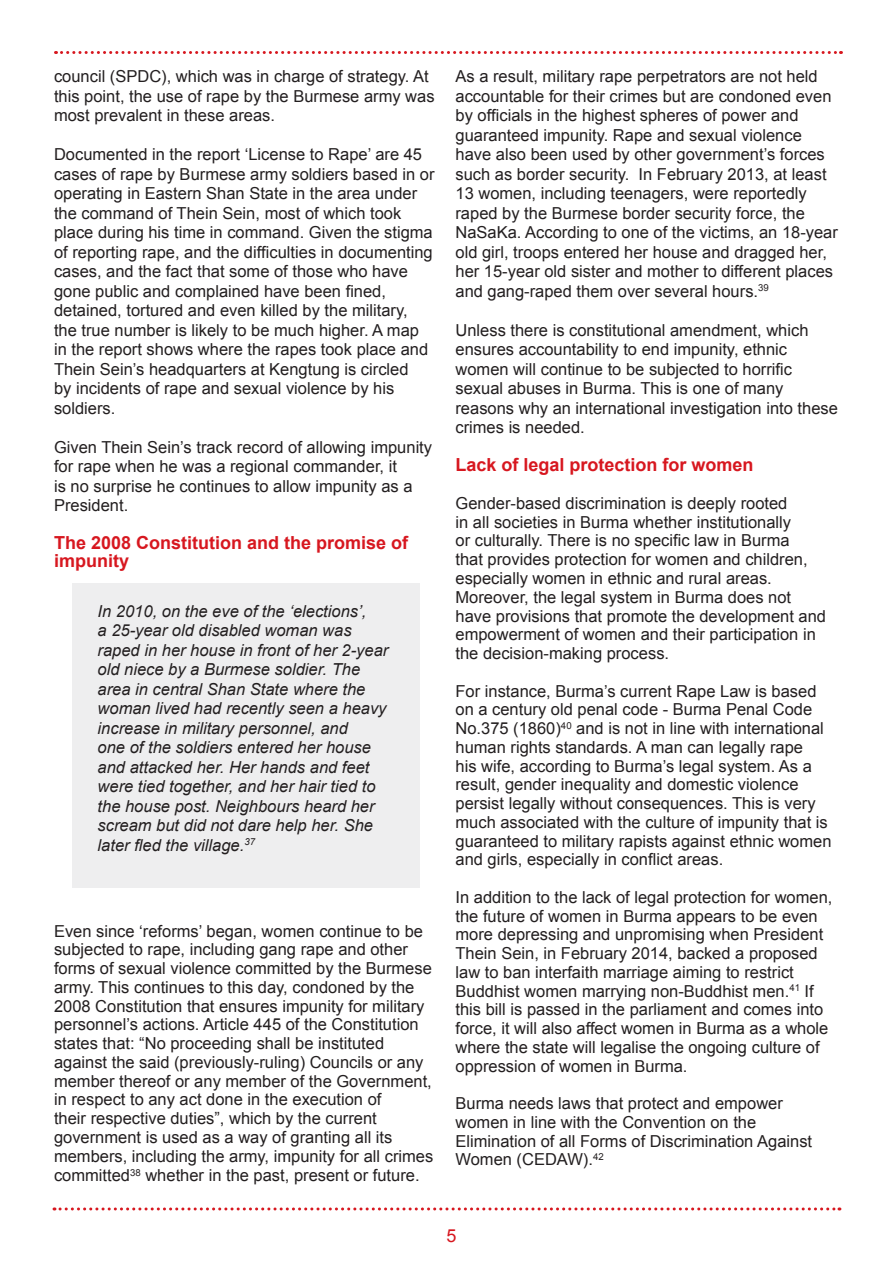
<style>
.page{position:relative;width:893px;height:1263px;background:#fff}
.page>*{position:absolute;margin:0;border:0;box-sizing:border-box;transform-origin:0 0}
.t1{font:700 18px/18px "Arial";color:#d7171f}
.t2{font:18px "Arial";color:#d7171f}
.t3{font:16.5px/18.8px "Arial";color:#231f20}
.t4{font:italic 16.5px/19.5px "Arial";color:#231f20}
</style>
<div class="page">
<svg style="left:54px;top:1207px;width:786px;height:3px"></svg>
<svg style="left:56px;top:51px;width:785px;height:3px"></svg>
<div style="left:72px;top:584px;width:347px;height:304px;background:#eeeeef"></div>
<p class="t3" style="left:54px;top:67px;width:382px;line-height:19.5px">council (SPDC), which was in charge of strategy. At this point, the use of rape by the Burmese army was most prevalent in these areas.</p>
<p class="t3" style="left:54px;top:145px;width:382px;line-height:19.5px">Documented in the report ‘License to Rape’ are 45 cases of rape by Burmese army soldiers based in or operating in Eastern Shan State in the area under the command of Thein Sein, most of which took place during his time in command. Given the stigma of reporting rape, and the difficulties in documenting cases, and the fact that some of those who have gone public and complained have been fined, detained, tortured and even killed by the military, the true number is likely to be much higher. A map in the report shows where the rapes took place and Thein Sein’s headquarters at Kengtung is circled<br>by incidents of rape and sexual violence by his soldiers.</p>
<p class="t3" style="left:54px;top:437px;width:380px;line-height:19.5px">Given Thein Sein’s track record of allowing impunity for rape when he was a regional commander, it<br>is no surprise he continues to allow impunity as a President.</p>
<p class="t1" style="left:54px;top:534px;width:356px">The 2008 Constitution and the promise of impunity</p>
<p class="t4" style="left:98px;top:601px;width:292px">In 2010, on the eve of the ‘elections’,<br>a 25-year old disabled woman was raped in her house in front of her 2-year old niece by a Burmese soldier. The area in central Shan State where the woman lived had recently seen a heavy increase in military personnel, and<br>one of the soldiers entered her house and attacked her. Her hands and feet were tied together, and her hair tied to the house post. Neighbours heard her scream but did not dare help her. She later fled the village.<sup>37</sup></p>
<p class="t3" style="left:54px;top:921px;width:381px">Even since ‘reforms’ began, women continue to be subjected to rape, including gang rape and other forms of sexual violence committed by the Burmese army. This continues to this day, condoned by the 2008 Constitution that ensures impunity for military personnel’s actions. Article 445 of the Constitution states that: “No proceeding shall be instituted against the said (previously-ruling) Councils or any member thereof or any member of the Government, in respect to any act done in the execution of<br>their respective duties”, which by the current government is used as a way of granting all its members, including the army, impunity for all crimes committed<sup>38</sup> whether in the past, present or future.</p>
<p class="t3" style="left:455px;top:67px;width:384px;line-height:19.5px">As a result, military rape perpetrators are not held accountable for their crimes but are condoned even by officials in the highest spheres of power and guaranteed impunity. Rape and sexual violence have also been used by other government’s forces such as border security. In February 2013, at least 13 women, including teenagers, were reportedly raped by the Burmese border security force, the NaSaKa. According to one of the victims, an 18-year old girl, troops entered her house and dragged her, her 15-year old sister and mother to different places and gang-raped them over several hours.<sup>39</sup></p>
<p class="t3" style="left:455px;top:320px;width:384px;line-height:19.5px">Unless there is constitutional amendment, which ensures accountability to end impunity, ethnic women will continue to be subjected to horrific sexual abuses in Burma. This is one of many reasons why an international investigation into these crimes is needed.</p>
<p class="t1" style="left:455px;top:456px;width:300px">Lack of legal protection for women</p>
<p class="t3" style="left:455px;top:494px;width:372px">Gender-based discrimination is deeply rooted<br>in all societies in Burma whether institutionally<br>or culturally. There is no specific law in Burma<br>that provides protection for women and children, especially women in ethnic and rural areas.<br>Moreover, the legal system in Burma does not have provisions that promote the development and empowerment of women and their participation in the decision-making process.</p>
<p class="t3" style="left:455px;top:681px;width:377px">For instance, Burma’s current Rape Law is based on a century old penal code - Burma Penal Code No.375 (1860)<sup>40</sup> and is not in line with international human rights standards. A man can legally rape<br>his wife, according to Burma’s legal system. As a result, gender inequality and domestic violence persist legally without consequences. This is very much associated with the culture of impunity that is guaranteed to military rapists against ethnic women and girls, especially in conflict areas.</p>
<p class="t3" style="left:455px;top:888px;width:378px">In addition to the lack of legal protection for women, the future of women in Burma appears to be even more depressing and unpromising when President Thein Sein, in February 2014, backed a proposed law to ban interfaith marriage aiming to restrict Buddhist women marrying non-Buddhist men.<sup>41</sup> If this bill is passed in the parliament and comes into force, it will also affect women in Burma as a whole where the state will legalise the ongoing culture of oppression of women in Burma.</p>
<p class="t3" style="left:455px;top:1094px;width:358px">Burma needs laws that protect and empower women in line with the Convention on the Elimination of all Forms of Discrimination Against Women (CEDAW).<sup>42</sup></p>
<p class="t2" style="left:446px;top:1224px;width:12px">5</p>
</div>
